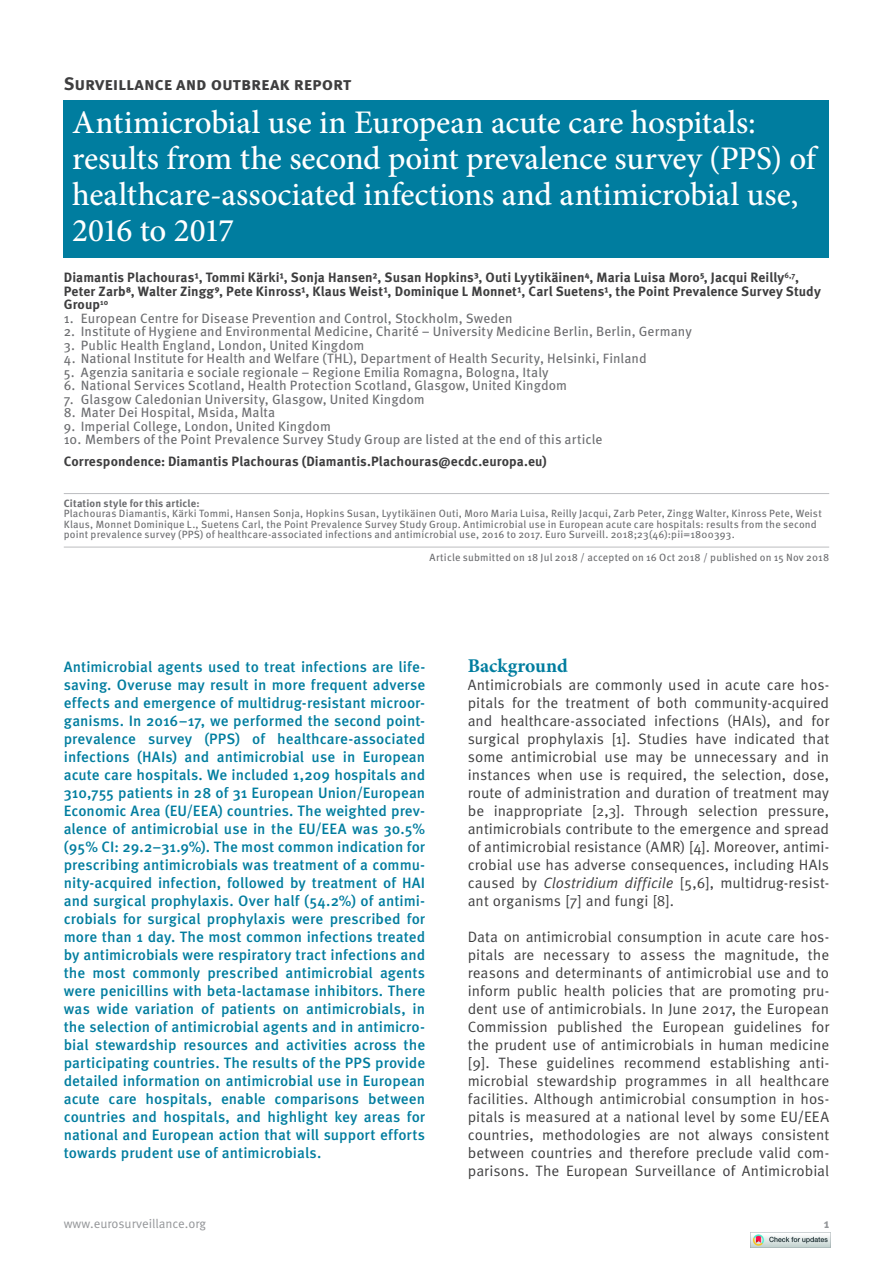
<style>
.page{position:relative;width:893px;height:1263px;background:#fff}
.page>*{position:absolute;margin:0;border:0;box-sizing:border-box;transform-origin:0 0}
.t1{font:500 33px/36px "Minion Pro";letter-spacing:-.005em;color:#fff}
.t2{font:700 19.5px "Minion Pro";letter-spacing:-.005em;color:#007d9f}
.t3{font:700 18px "Meta Pro";color:#3e3e3f}
.t4{font:500 15px/18px "Meta Pro";letter-spacing:.005em;color:#007d9f;text-align:justify}
.t5{font:15px/18px "Meta Pro";color:#3e3e3f;text-align:justify}
.t6{font:13.5px "Meta Pro";letter-spacing:.005em;color:#6c6d70}
.t7{font:700 13.5px/13.5px "Meta Pro";letter-spacing:.005em;color:#3e3e3f}
.t8{font:12.75px "Meta Pro";color:#939598}
.t9{font:700 12.75px "Meta Pro";color:#939598}
.t10{font:10.5px/10.5px "Meta Pro";letter-spacing:.015em;color:#6c6d70}
.t11{font:700 10.5px "Meta Pro";letter-spacing:.015em;color:#6c6d70}
.s1{font-style:italic}
</style>
<div class="page">
<hr style="left:64px;top:493px;width:765px;height:1px;background:#bcbdc0">
<hr style="left:64px;top:547px;width:765px;height:1px;background:#bcbdc0">
<div style="left:64px;top:100px;width:765px;height:158px;background:#007d9f"></div>
<img style="left:750px;top:1232px;width:80px;height:16px">
<p class="t3" style="left:64px;top:72px;width:289px">Surveillance and outbreak report</p>
<h1 class="t1" style="left:72px;top:104px;width:745px">Antimicrobial use in European acute care hospitals: results from the second point prevalence survey (PPS) of healthcare-associated infections and antimicrobial use, 2016 to 2017</h1>
<p class="t7" style="left:64px;top:271px;width:759px">Diamantis Plachouras¹, Tommi Kärki¹, Sonja Hansen², Susan Hopkins³, Outi Lyytikäinen⁴, Maria Luisa Moro⁵, Jacqui Reilly<sup>6,7</sup>,<br>Peter Zarb⁸, Walter Zingg⁹, Pete Kinross¹, Klaus Weist¹, Dominique L Monnet¹, Carl Suetens¹, the Point Prevalence Survey Study<br>Group<sup>10</sup></p>
<p class="t6" style="left:64px;top:310px;width:450px">1. European Centre for Disease Prevention and Control, Stockholm, Sweden</p>
<p class="t6" style="left:64px;top:323px;width:630px">2. Institute of Hygiene and Environmental Medicine, Charité – University Medicine Berlin, Berlin, Germany</p>
<p class="t6" style="left:64px;top:337px;width:302px">3. Public Health England, London, United Kingdom</p>
<p class="t6" style="left:64px;top:350px;width:584px">4. National Institute for Health and Welfare (THL), Department of Health Security, Helsinki, Finland</p>
<p class="t6" style="left:64px;top:364px;width:486px">5. Agenzia sanitaria e sociale regionale – Regione Emilia Romagna, Bologna, Italy</p>
<p class="t6" style="left:64px;top:377px;width:505px">6. National Services Scotland, Health Protection Scotland, Glasgow, United Kingdom</p>
<p class="t6" style="left:64px;top:391px;width:362px">7. Glasgow Caledonian University, Glasgow, United Kingdom</p>
<p class="t6" style="left:64px;top:404px;width:213px">8. Mater Dei Hospital, Msida, Malta</p>
<p class="t6" style="left:64px;top:418px;width:269px">9. Imperial College, London, United Kingdom</p>
<p class="t6" style="left:64px;top:431px;width:540px">10. Members of the Point Prevalence Survey Study Group are listed at the end of this article</p>
<p class="t7" style="left:64px;top:455px;width:484px">Correspondence: Diamantis Plachouras (Diamantis.Plachouras@ecdc.europa.eu)</p>
<p class="t11" style="left:64px;top:496px;width:137px">Citation style for this article:</p>
<p class="t10" style="left:64px;top:509px;width:759px">Plachouras Diamantis, Kärki Tommi, Hansen Sonja, Hopkins Susan, Lyytikäinen Outi, Moro Maria Luisa, Reilly Jacqui, Zarb Peter, Zingg Walter, Kinross Pete, Weist<br>Klaus, Monnet Dominique L., Suetens Carl, the Point Prevalence Survey Study Group. Antimicrobial use in European acute care hospitals: results from the second point prevalence survey (PPS) of healthcare-associated infections and antimicrobial use, 2016 to 2017. Euro Surveill. 2018;23(46):pii=1800393.</p>
<p class="t10" style="left:430px;top:553px;width:401px">Article submitted on 18 Jul 2018 / accepted on 16 Oct 2018 / published on 15 Nov 2018</p>
<p class="t4" style="left:64px;top:658px;width:363px">Antimicrobial agents used to treat infections are life&shy;saving. Overuse may result in more frequent adverse effects and emergence of multidrug-resistant microor&shy;ganisms. In 2016–17, we performed the second point&shy;prevalence survey (PPS) of healthcare-associated infections (HAIs) and antimicrobial use in European acute care hospitals. We included 1,209 hospitals and 310,755 patients in 28 of 31 European Union/European Economic Area (EU/EEA) countries. The weighted prev&shy;alence of antimicrobial use in the EU/EEA was 30.5% (95% CI: 29.2–31.9%). The most common indication for prescribing antimicrobials was treatment of a commu&shy;nity-acquired infection, followed by treatment of HAI and surgical prophylaxis. Over half (54.2%) of antimi&shy;crobials for surgical prophylaxis were prescribed for more than 1 day. The most common infections treated by antimicrobials were respiratory tract infections and the most commonly prescribed antimicrobial agents were penicillins with beta-lactamase inhibitors. There was wide variation of patients on antimicrobials, in the selection of antimicrobial agents and in antimicro&shy;bial stewardship resources and activities across the participating countries. The results of the PPS provide detailed information on antimicrobial use in European acute care hospitals, enable comparisons between countries and hospitals, and highlight key areas for national and European action that will support efforts towards prudent use of antimicrobials.</p>
<h2 class="t2" style="left:468px;top:652px;width:101px">Background</h2>
<p class="t5" style="left:468px;top:676px;width:363px">Antimicrobials are commonly used in acute care hos&shy;pitals for the treatment of both community-acquired and healthcare-associated infections (HAIs), and for surgical prophylaxis [1]. Studies have indicated that some antimicrobial use may be unnecessary and in instances when use is required, the selection, dose, route of administration and duration of treatment may be inappropriate [2,3]. Through selection pressure, antimicrobials contribute to the emergence and spread of antimicrobial resistance (AMR) [4]. Moreover, antimi&shy;crobial use has adverse consequences, including HAIs caused by <span class="s1">Clostridium difficile</span> [5,6], multidrug-resist&shy;ant organisms [7] and fungi [8].</p>
<p class="t5" style="left:468px;top:928px;width:363px">Data on antimicrobial consumption in acute care hos&shy;pitals are necessary to assess the magnitude, the reasons and determinants of antimicrobial use and to inform public health policies that are promoting pru&shy;dent use of antimicrobials. In June 2017, the European Commission published the European guidelines for the prudent use of antimicrobials in human medicine [9]. These guidelines recommend establishing anti&shy;microbial stewardship programmes in all healthcare facilities. Although antimicrobial consumption in hos&shy;pitals is measured at a national level by some EU/EEA countries, methodologies are not always consistent between countries and therefore preclude valid com&shy;parisons. The European Surveillance of Antimicrobial</p>
<p class="t8" style="left:64px;top:1215px;width:144px">www.eurosurveillance.org</p>
<p class="t9" style="left:824px;top:1215px;width:7px">1</p>
</div>
